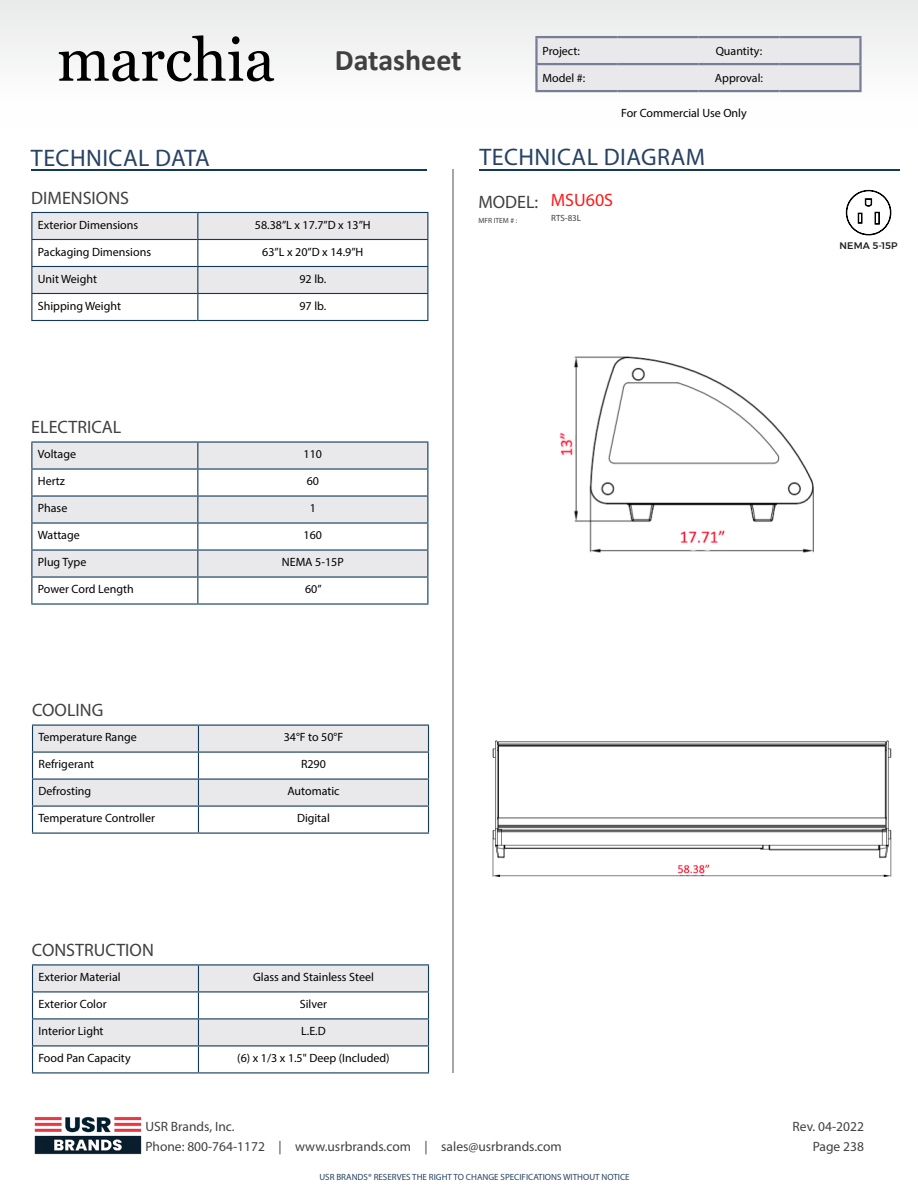
<style>
.page{position:relative;width:918px;height:1188px;background:#fff}
.page>*{position:absolute;margin:0;border:0;box-sizing:border-box;transform-origin:0 0}
.t1{font:60px "Georgia";color:#000}
.t2{font:700 30px "Calibri";color:#404042}
.t3{font:24px "Myriad Pro";letter-spacing:.02em;color:#274262}
.t4{font:18px "Myriad Pro";color:#404042}
.t5{font:18px "Myriad Pro";color:#ff1a1a}
.t6{font:13.5px/19.5px "Myriad Pro";color:#404042}
.t7{font:12px "Myriad Pro";color:#000}
.t8{font:500 9.6px "Montserrat";letter-spacing:.015em;color:#231f20}
.t9{font:9px "Myriad Pro";color:#274262}
.t10{font:9px "Myriad Pro";color:#404042}
.t11{font:7.5px "Myriad Pro";color:#404042}
</style>
<div class="page">
<hr style="left:31px;top:169px;width:396px;height:2px;background:#113a5b">
<hr style="left:479px;top:169px;width:420px;height:2px;background:#113a5b">
<hr style="left:452px;top:169px;width:2px;height:904px;background:#a7a5a5">
<img style="left:34px;top:1116px;width:108px;height:39px">
<svg style="left:846px;top:190px;width:45px;height:45px"></svg>
<svg style="left:31px;top:212px;width:397px;height:108px"></svg>
<hr style="left:31px;top:320px;width:167px;height:1px;background:#113a5b">
<hr style="left:198px;top:320px;width:230px;height:1px;background:#113a5b">
<svg style="left:32px;top:725px;width:397px;height:108px"></svg>
<hr style="left:32px;top:833px;width:166px;height:1px;background:#113a5b">
<hr style="left:198px;top:833px;width:231px;height:1px;background:#113a5b">
<svg style="left:32px;top:443px;width:395px;height:133px;fill:#e9e9ec"></svg>
<hr style="left:31px;top:441px;width:167px;height:2px;background:#113a5b">
<hr style="left:198px;top:441px;width:230px;height:2px;background:#113a5b">
<hr style="left:31px;top:468px;width:167px;height:2px;background:#113a5b">
<hr style="left:198px;top:468px;width:230px;height:2px;background:#113a5b">
<hr style="left:31px;top:495px;width:167px;height:2px;background:#113a5b">
<hr style="left:198px;top:495px;width:230px;height:2px;background:#113a5b">
<hr style="left:31px;top:522px;width:167px;height:2px;background:#113a5b">
<hr style="left:198px;top:522px;width:230px;height:2px;background:#113a5b">
<hr style="left:31px;top:549px;width:167px;height:2px;background:#113a5b">
<hr style="left:198px;top:549px;width:230px;height:2px;background:#113a5b">
<hr style="left:31px;top:576px;width:167px;height:2px;background:#113a5b">
<svg style="left:31px;top:443px;width:1px;height:160px"></svg>
<hr style="left:198px;top:576px;width:230px;height:2px;background:#113a5b">
<svg style="left:197px;top:443px;width:1px;height:160px"></svg>
<svg style="left:427px;top:443px;width:1px;height:160px"></svg>
<hr style="left:31px;top:603px;width:167px;height:2px;background:#113a5b">
<hr style="left:198px;top:603px;width:230px;height:2px;background:#113a5b">
<hr style="left:32px;top:964px;width:166px;height:1px;background:#113a5b">
<hr style="left:198px;top:964px;width:231px;height:1px;background:#113a5b">
<svg style="left:32px;top:965px;width:397px;height:107px"></svg>
<hr style="left:32px;top:1072px;width:166px;height:1px;background:#113a5b">
<hr style="left:198px;top:1072px;width:231px;height:1px;background:#113a5b">
<img style="left:560px;top:356px;width:254px;height:197px">
<img style="left:492px;top:740px;width:400px;height:137px">
<div style="left:0;top:0;width:918px;height:127px;background:#f5f6f6"></div>
<div style="left:538px;top:38px;width:321px;height:52px;background:#e9e9ec"></div>
<hr style="left:535px;top:36px;width:82px;height:2px;background:#777d95">
<hr style="left:535px;top:38px;width:3px;height:25px;background:#777d95">
<hr style="left:617px;top:36px;width:81px;height:2px;background:#777d95">
<hr style="left:698px;top:36px;width:81px;height:2px;background:#777d95">
<hr style="left:779px;top:36px;width:83px;height:2px;background:#777d95">
<hr style="left:859px;top:38px;width:3px;height:25px;background:#777d95">
<hr style="left:535px;top:63px;width:82px;height:2px;background:#777d95">
<hr style="left:535px;top:65px;width:3px;height:25px;background:#777d95">
<hr style="left:617px;top:63px;width:81px;height:2px;background:#777d95">
<hr style="left:698px;top:63px;width:81px;height:2px;background:#777d95">
<hr style="left:779px;top:63px;width:83px;height:2px;background:#777d95">
<hr style="left:859px;top:65px;width:3px;height:25px;background:#777d95">
<hr style="left:535px;top:90px;width:82px;height:2px;background:#777d95">
<hr style="left:617px;top:90px;width:81px;height:2px;background:#777d95">
<hr style="left:698px;top:90px;width:81px;height:2px;background:#777d95">
<hr style="left:779px;top:90px;width:83px;height:2px;background:#777d95">
<h1 class="t1" style="left:57px;top:16px;width:219px">marchia</h1>
<h2 class="t2" style="left:335px;top:39px;width:128px">Datasheet</h2>
<p class="t7" style="left:542px;top:43px;width:39px">Project:</p>
<p class="t7" style="left:716px;top:43px;width:48px">Quantity:</p>
<p class="t7" style="left:542px;top:70px;width:44px">Model #:</p>
<p class="t7" style="left:715px;top:70px;width:50px">Approval:</p>
<p class="t7" style="left:621px;top:105px;width:127px">For Commercial Use Only</p>
<h3 class="t3" style="left:31px;top:144px;width:181px">TECHNICAL DATA</h3>
<h3 class="t3" style="left:479px;top:142px;width:227px">TECHNICAL DIAGRAM</h3>
<h3 class="t4" style="left:478px;top:191px;width:61px">MODEL:</h3>
<p class="t11" style="left:478px;top:216px;width:41px">MFR ITEM # :</p>
<h3 class="t4" style="left:31px;top:187px;width:99px">DIMENSIONS</h3>
<h3 class="t5" style="left:551px;top:189px;width:64px">MSU60S</h3>
<p class="t10" style="left:551px;top:212px;width:32px">RTS-83L</p>
<p class="t7" style="left:38px;top:217px;width:102px">Exterior Dimensions</p>
<p class="t7" style="left:255px;top:217px;width:117px">58.38”L x 17.7”D x 13”H</p>
<p class="t7" style="left:38px;top:244px;width:115px">Packaging Dimensions</p>
<p class="t7" style="left:262px;top:244px;width:103px">63”L x 20”D x 14.9”H</p>
<p class="t7" style="left:38px;top:271px;width:61px">Unit Weight</p>
<p class="t7" style="left:300px;top:271px;width:28px">92 lb.</p>
<p class="t7" style="left:38px;top:298px;width:85px">Shipping Weight</p>
<p class="t7" style="left:300px;top:298px;width:28px">97 lb.</p>
<h3 class="t4" style="left:31px;top:416px;width:92px">ELECTRICAL</h3>
<p class="t7" style="left:38px;top:447px;width:40px">Voltage</p>
<p class="t7" style="left:304px;top:447px;width:20px">110</p>
<p class="t7" style="left:38px;top:474px;width:29px">Hertz</p>
<p class="t7" style="left:307px;top:474px;width:14px">60</p>
<p class="t7" style="left:38px;top:501px;width:31px">Phase</p>
<p class="t7" style="left:310px;top:501px;width:8px">1</p>
<p class="t7" style="left:38px;top:528px;width:43px">Wattage</p>
<p class="t7" style="left:304px;top:528px;width:20px">160</p>
<p class="t7" style="left:38px;top:555px;width:50px">Plug Type</p>
<p class="t7" style="left:282px;top:555px;width:63px">NEMA 5-15P</p>
<p class="t7" style="left:38px;top:582px;width:97px">Power Cord Length</p>
<p class="t7" style="left:305px;top:582px;width:18px">60”</p>
<h3 class="t4" style="left:32px;top:699px;width:73px">COOLING</h3>
<p class="t7" style="left:39px;top:730px;width:100px">Temperature Range</p>
<p class="t7" style="left:284px;top:730px;width:61px">34°F to 50°F</p>
<p class="t7" style="left:39px;top:757px;width:57px">Refrigerant</p>
<p class="t7" style="left:301px;top:757px;width:26px">R290</p>
<p class="t7" style="left:39px;top:784px;width:54px">Defrosting</p>
<p class="t7" style="left:287px;top:784px;width:54px">Automatic</p>
<p class="t7" style="left:39px;top:811px;width:118px">Temperature Controller</p>
<p class="t7" style="left:297px;top:811px;width:34px">Digital</p>
<h3 class="t4" style="left:32px;top:939px;width:123px">CONSTRUCTION</h3>
<p class="t7" style="left:39px;top:970px;width:84px">Exterior Material</p>
<p class="t7" style="left:253px;top:970px;width:122px">Glass and Stainless Steel</p>
<p class="t7" style="left:39px;top:997px;width:70px">Exterior Color</p>
<p class="t7" style="left:300px;top:997px;width:29px">Silver</p>
<p class="t7" style="left:39px;top:1024px;width:67px">Interior Light</p>
<p class="t7" style="left:301px;top:1024px;width:26px">L.E.D</p>
<p class="t7" style="left:39px;top:1051px;width:94px">Food Pan Capacity</p>
<p class="t7" style="left:237px;top:1051px;width:154px">(6) x 1/3 x 1.5" Deep (Included)</p>
<p class="t8" style="left:840px;top:238px;width:60px">NEMA 5-15P</p>
<p class="t6" style="left:145px;top:1117px;width:418px">USR Brands, Inc.<br>Phone: 800-764-1172 | www.usrbrands.com | sales@usrbrands.com</p>
<p class="t6" style="left:793px;top:1117px;width:73px;text-align:right">Rev. 04-2022<br>Page 238</p>
<p class="t9" style="left:319px;top:1171px;width:312px">USR BRANDS® RESERVES THE RIGHT TO CHANGE SPECIFICATIONS WITHOUT NOTICE</p>
</div>
